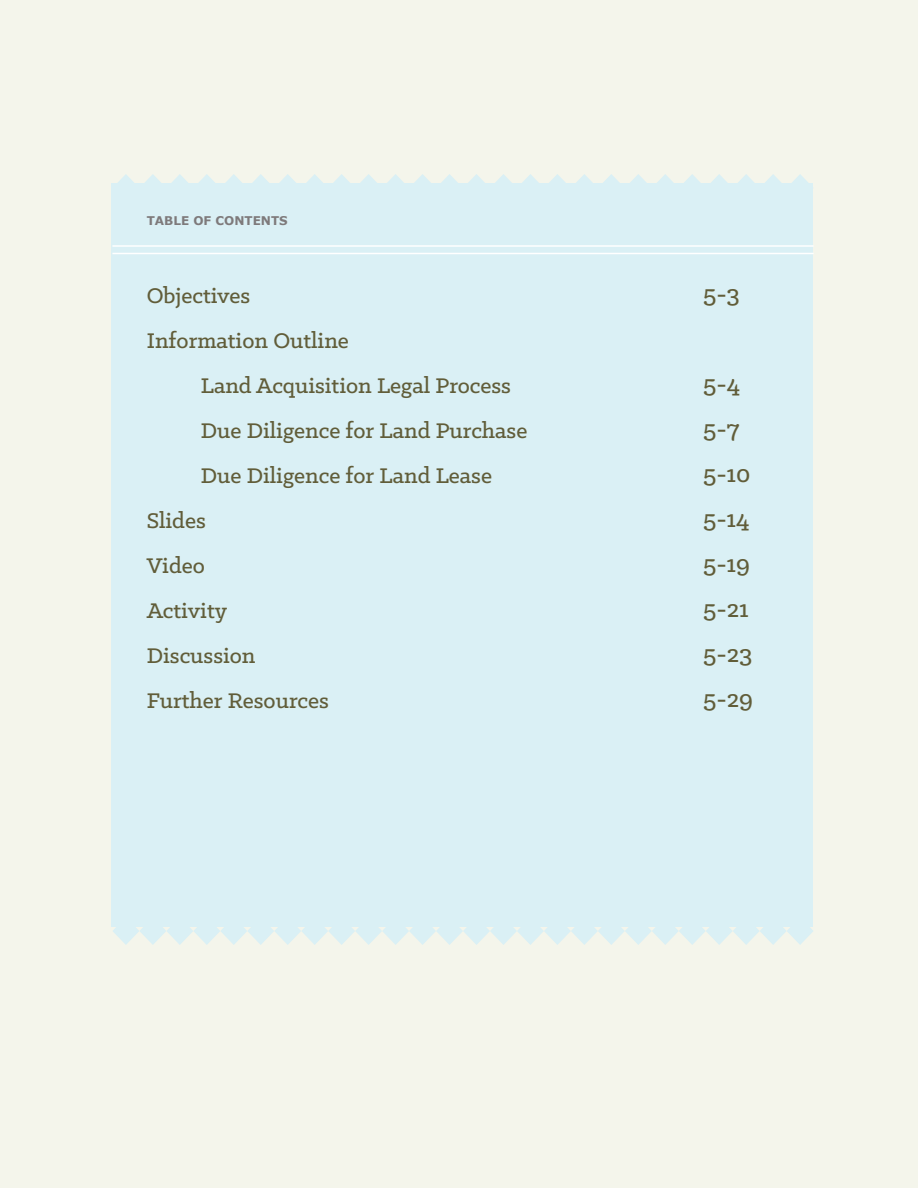
<style>
.page{position:relative;width:918px;height:1188px;background:#f4f5eb}
.page>*{position:absolute;margin:0;border:0;box-sizing:border-box;transform-origin:0 0}
.t1{font:500 27px/45px "Klinic Slab";color:#615d39}
.t2{font:500 24px "Klinic Slab";color:#615d39}
.t3{font:700 12px "Verdana";color:#7e7a7b}
</style>
<div class="page">
<div style="left:111px;top:184px;width:702px;height:743px;background:#daf0f5"></div>
<svg style="left:112px;top:174px;width:701px;height:10px"></svg>
<svg style="left:113px;top:927px;width:700px;height:18px"></svg>
<hr style="left:112px;top:245px;width:702px;height:2px;background:#fff">
<hr style="left:112px;top:253px;width:702px;height:1px;background:#fff">
<p class="t3" style="left:147px;top:213px;width:142px">TABLE OF CONTENTS</p>
<p class="t2" style="left:147px;top:280px;width:105px">Objectives</p>
<p class="t2" style="left:147px;top:325px;width:204px">Information Outline</p>
<p class="t2" style="left:201px;top:370px;width:312px">Land Acquisition Legal Process</p>
<p class="t2" style="left:201px;top:415px;width:328px">Due Diligence for Land Purchase</p>
<p class="t2" style="left:201px;top:460px;width:293px">Due Diligence for Land Lease</p>
<p class="t2" style="left:147px;top:505px;width:61px">Slides</p>
<p class="t2" style="left:147px;top:550px;width:60px">Video</p>
<p class="t2" style="left:147px;top:595px;width:82px">Activity</p>
<p class="t2" style="left:147px;top:640px;width:110px">Discussion</p>
<p class="t2" style="left:147px;top:685px;width:183px">Further Resources</p>
<p class="t1" style="left:703px;top:271px;width:38px">5-3</p>
<p class="t1" style="left:703px;top:361px;width:51px">5-4<br>5-7<br>5-10<br>5-14<br>5-19<br>5-21<br>5-23<br>5-29</p>
</div>
